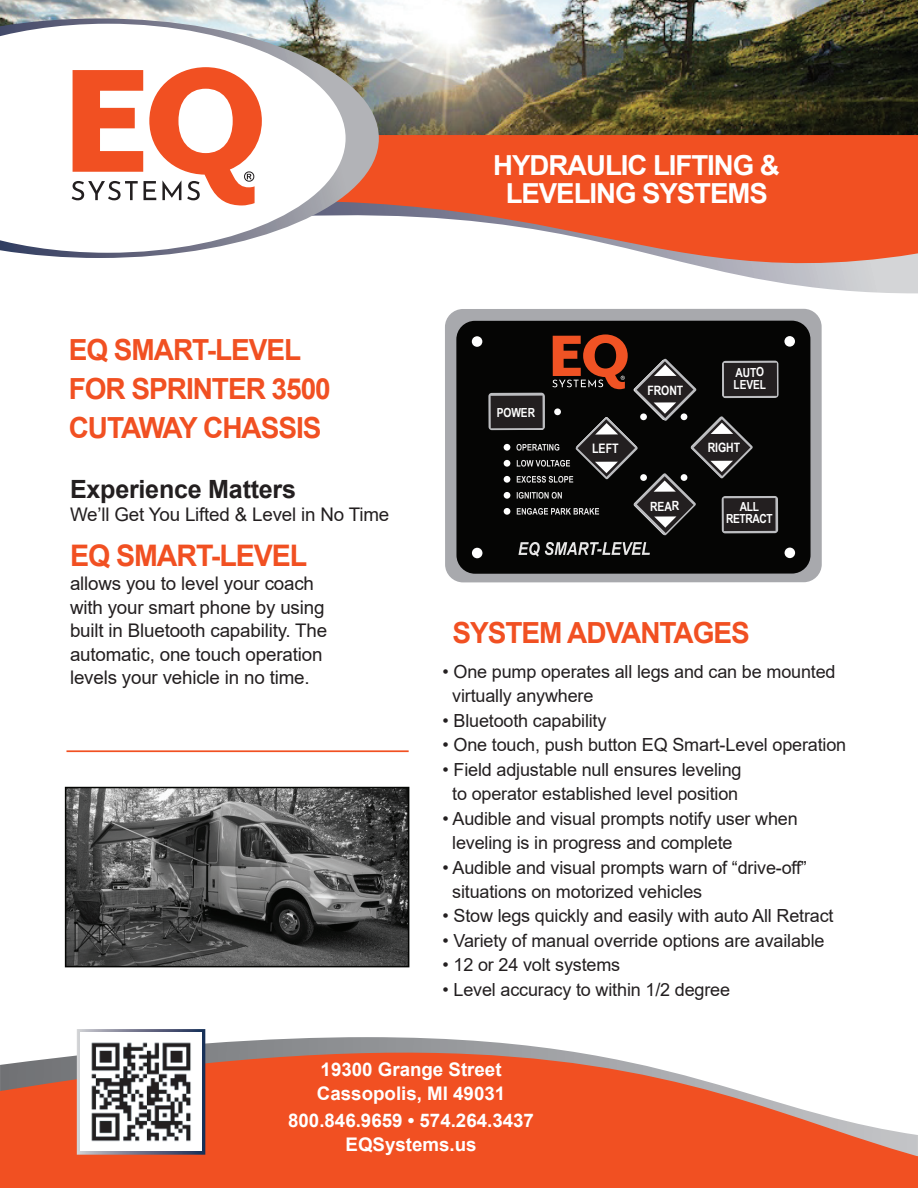
<style>
.page{position:relative;width:918px;height:1188px;background:#fff}
.page>*{position:absolute;margin:0;border:0;box-sizing:border-box;transform-origin:0 0}
.t1{font:700 29.7px "Arial";letter-spacing:-.035em;color:#f15022;scale:.96 1}
.t2{font:700 29.1px/39px "Arial";letter-spacing:-.035em;color:#f15022;scale:.96 1}
.t3{font:700 27.6px/29px "Arial";letter-spacing:-.035em;color:#fff;text-align:center}
.t4{font:700 25.2px "Arial";letter-spacing:-.01em;color:#231f20}
.t5{font:18.75px/23.5px "Arial";letter-spacing:-.01em;color:#231f20}
.t6{font:700 18.75px/24px "Arial";color:#fff}
.t7{font:18px/24.5px "Arial";letter-spacing:-.01em;color:#231f20}
.t8{font:700 13.05px "Arial Narrow";color:#fff}
.t9{font:700 12.9px "Arial Narrow";letter-spacing:-.015em;color:#fff}
.t10{font:700 12.75px "Arial Narrow";color:#fff}
.t11{font:700 12.45px/12.5px "Arial Narrow";letter-spacing:-.015em;color:#fff}
</style>
<div class="page">
<svg style="left:0;top:1031px;width:917px;height:139px;fill:#f15022"></svg>
<svg style="left:0;top:1065px;width:3px;height:105px"></svg>
<div style="left:0;top:1170px;width:918px;height:18px;background:#f15022"></div>
<svg style="left:917px;top:1135px;width:1px;height:35px"></svg>
<img style="left:0;top:0;width:918px;height:135px">
<svg style="left:379px;top:135px;width:539px;height:177px;fill:#f15022"></svg>
<svg style="left:0;top:18px;width:379px;height:240px"></svg>
<svg style="left:0;top:24px;width:346px;height:229px"></svg>
<svg style="left:77px;top:1029px;width:128px;height:126px"></svg>
<img style="left:85px;top:1035px;width:112px;height:113px">
<hr style="left:66px;top:750px;width:343px;height:2px;background:#f15022">
<img style="left:68px;top:790px;width:338px;height:174px">
<div style="left:65px;top:787px;width:344px;height:180px;border:2px solid #040503"></div>
<div style="left:445px;top:309px;width:377px;height:273px;background:#a8a9ad;border-radius:18px"></div>
<div style="left:456px;top:321px;width:355px;height:253px;background:#050504;border-radius:19px"></div>
<div style="left:472px;top:336px;width:10px;height:11px;background:#fff;border-radius:50%"></div>
<div style="left:784px;top:336px;width:11px;height:11px;background:#fff;border-radius:50%"></div>
<div style="left:472px;top:548px;width:10px;height:10px;background:#fff;border-radius:50%"></div>
<div style="left:785px;top:548px;width:10px;height:10px;background:#fff;border-radius:50%"></div>
<div style="left:504px;top:508px;width:6px;height:7px;background:#fff;border-radius:50%"></div>
<div style="left:504px;top:492px;width:6px;height:7px;background:#fff;border-radius:50%"></div>
<div style="left:504px;top:476px;width:6px;height:7px;background:#fff;border-radius:50%"></div>
<div style="left:504px;top:460px;width:6px;height:7px;background:#fff;border-radius:50%"></div>
<div style="left:504px;top:444px;width:6px;height:7px;background:#fff;border-radius:50%"></div>
<svg style="left:518px;top:542px;width:132px;height:15px"></svg>
<svg style="left:488px;top:393px;width:57px;height:37px"></svg>
<div style="left:491px;top:396px;width:52px;height:32px;background:#231f20"></div>
<svg style="left:722px;top:361px;width:57px;height:37px"></svg>
<div style="left:724px;top:363px;width:53px;height:33px;background:#231f20"></div>
<div style="left:722px;top:496px;width:56px;height:37px;background:#bcbdc0;border-radius:3px"></div>
<div style="left:724px;top:498px;width:52px;height:33px;background:#231f20"></div>
<svg style="left:516px;top:334px;width:237px;height:201px"></svg>
<svg style="left:72px;top:67px;width:190px;height:138px"></svg>
<h2 class="t2" style="left:69px;top:331px;width:275px">EQ SMART-LEVEL<br>FOR SPRINTER 3500<br>CUTAWAY CHASSIS</h2>
<h3 class="t4" style="left:70px;top:471px;width:228px">Experience Matters</h3>
<p class="t5" style="left:70px;top:503px;width:321px">We’ll Get You Lifted &amp; Level in No Time</p>
<h1 class="t1" style="left:70px;top:535px;width:249px">EQ SMART-LEVEL</h1>
<p class="t5" style="left:70px;top:571px;width:259px">allows you to level your coach with your smart phone by using built in Bluetooth capability. The automatic, one touch operation levels your vehicle in no time.</p>
<h3 class="t3" style="left:493px;top:151px;width:288px">HYDRAULIC LIFTING &amp;<br>LEVELING SYSTEMS</h3>
<p class="t11" style="left:497px;top:406px;width:40px">POWER</p>
<p class="t9" style="left:647px;top:381px;width:37px">FRONT</p>
<p class="t11" style="left:734px;top:365px;width:34px">AUTO<br>LEVEL</p>
<p class="t8" style="left:592px;top:439px;width:28px">LEFT</p>
<p class="t9" style="left:708px;top:437px;width:34px">RIGHT</p>
<p class="t10" style="left:650px;top:496px;width:31px">REAR</p>
<p class="t11" style="left:726px;top:500px;width:48px;text-align:center">ALL<br>RETRACT</p>
<h2 class="t2" style="left:453px;top:614px;width:311px">SYSTEM ADVANTAGES</h2>
<p class="t7" style="left:452px;top:659px;width:385px;text-indent:-10px">• One pump operates all legs and can be mounted virtually anywhere</p>
<p class="t7" style="left:443px;top:708px;width:165px">• Bluetooth capability</p>
<p class="t7" style="left:443px;top:733px;width:405px">• One touch, push button EQ Smart-Level operation</p>
<p class="t7" style="left:443px;top:757px;width:301px;text-align:center">• Field adjustable null ensures leveling to operator established level position</p>
<p class="t7" style="left:452px;top:806px;width:347px;text-indent:-10px">• Audible and visual prompts notify user when leveling is in progress and complete</p>
<p class="t7" style="left:452px;top:855px;width:356px;text-indent:-10px">• Audible and visual prompts warn of “drive-off” situations on motorized vehicles</p>
<p class="t7" style="left:443px;top:904px;width:393px">• Stow legs quickly and easily with auto All Retract</p>
<p class="t7" style="left:443px;top:928px;width:384px">• Variety of manual override options are available</p>
<p class="t7" style="left:443px;top:953px;width:179px">• 12 or 24 volt systems</p>
<p class="t7" style="left:443px;top:977px;width:289px">• Level accuracy to within 1/2 degree</p>
<p class="t6" style="left:317px;top:1058px;width:190px">19300 Grange Street<br>Cassopolis, MI 49031</p>
<p class="t6" style="left:288px;top:1109px;width:247px;text-align:center">800.846.9659 • 574.264.3437<br>EQSystems.us</p>
</div>
